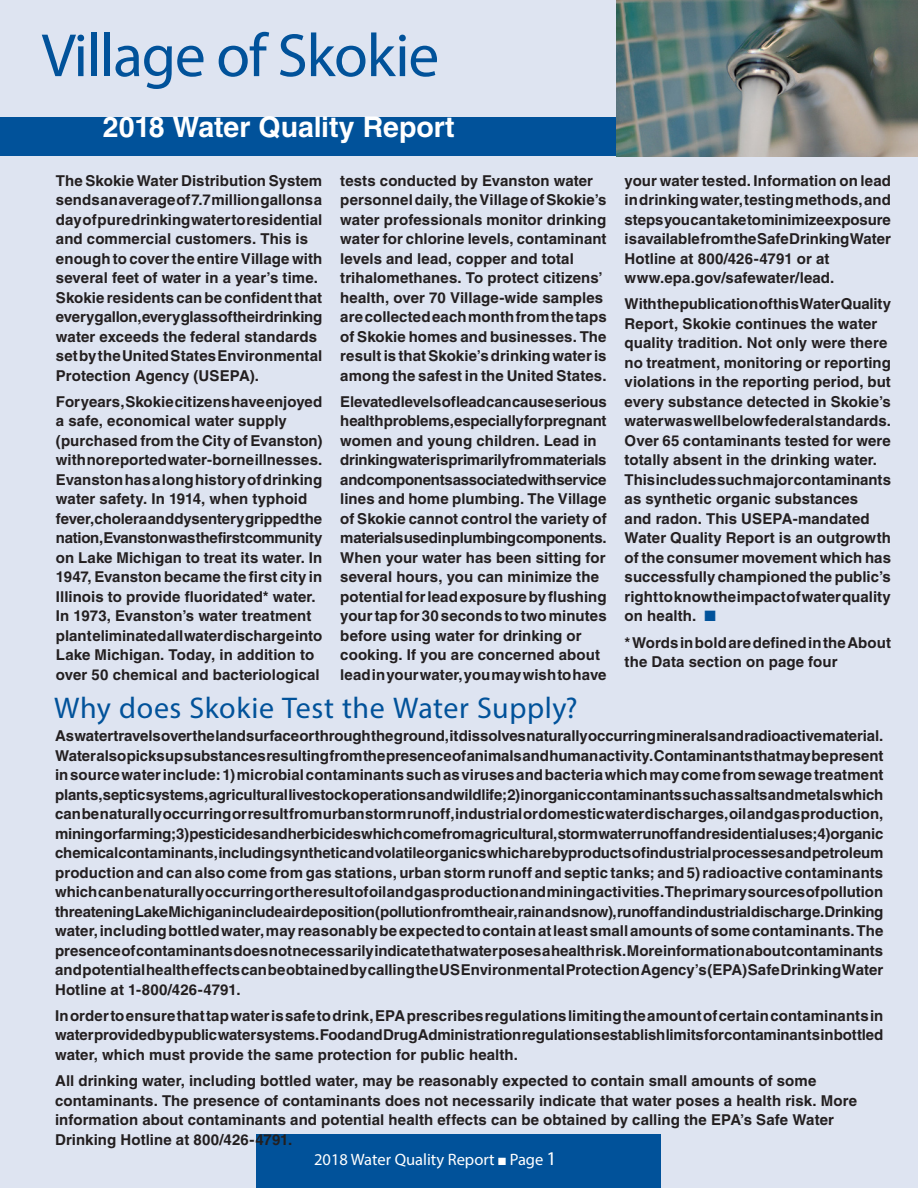
<style>
.page{position:relative;width:918px;height:1188px;background:#dee4f1}
.page>*{position:absolute;margin:0;border:0;box-sizing:border-box;transform-origin:0 0}
.t1{font:61.5px "Myriad Pro";letter-spacing:-.02em;color:#01529a}
.t2{font:30px "Myriad Pro";letter-spacing:.02em;color:#01529a}
.t3{font:700 28.5px "Helvetica LT Std";letter-spacing:-.005em;color:#fff}
.t4{font:16.5px "Myriad Pro";color:#fff}
.t5{font:700 15px/19.5px "Helvetica LT Std";letter-spacing:.005em;color:#231f20}
.s1{color:#01529a}
.s2{font-size:19.5px}
</style>
<div class="page">
<div style="left:0;top:117px;width:918px;height:39px;background:#01529a"></div>
<img style="left:616px;top:0;width:302px;height:156px">
<div style="left:256px;top:1134px;width:406px;height:54px;background:#01529a"></div>
<p class="t1" style="left:42px;top:18px;width:399px">Village of Skokie</p>
<p class="t3" style="left:103px;top:110px;width:353px">2018 Water Quality Report</p>
<p class="t5" style="left:56px;top:170px;width:268px">The Skokie Water Distribution System sends an average of 7.7 million gallons a day of pure drinking water to residential and commercial customers. This is enough to cover the entire Village with several feet of water in a year’s time.<br>Skokie residents can be confident that every gallon, every glass of their drinking water exceeds the federal standards set by the United States Environmental Protection Agency (USEPA).</p>
<p class="t5" style="left:56px;top:391px;width:268px">For years, Skokie citizens have enjoyed a safe, economical water supply (purchased from the City of Evanston) with no reported water-borne illnesses.<br>Evanston has a long history of drinking water safety. In 1914, when typhoid fever, cholera and dysentery gripped the nation, Evanston was the first community on Lake Michigan to treat its water. In 1947, Evanston became the first city in Illinois to provide fluoridated* water.<br>In 1973, Evanston’s water treatment plant eliminated all water discharge into Lake Michigan. Today, in addition to over 50 chemical and bacteriological</p>
<p class="t5" style="left:340px;top:170px;width:268px">tests conducted by Evanston water personnel daily, the Village of Skokie’s water professionals monitor drinking water for chlorine levels, contaminant levels and lead, copper and total trihalomethanes. To protect citizens’ health, over 70 Village-wide samples are collected each month from the taps of Skokie homes and businesses. The result is that Skokie’s drinking water is among the safest in the United States.</p>
<p class="t5" style="left:340px;top:391px;width:268px">Elevated levels of lead can cause serious health problems, especially for pregnant women and young children. Lead in drinking water is primarily from materials and components associated with service lines and home plumbing. The Village of Skokie cannot control the variety of materials used in plumbing components.<br>When your water has been sitting for several hours, you can minimize the potential for lead exposure by flushing your tap for 30 seconds to two minutes before using water for drinking or cooking. If you are concerned about lead in your water, you may wish to have</p>
<p class="t2" style="left:54px;top:689px;width:525px">Why does Skokie Test the Water Supply?</p>
<p class="t5" style="left:625px;top:170px;width:268px">your water tested. Information on lead in drinking water, testing methods, and steps you can take to minimize exposure is available from the Safe Drinking Water Hotline at 800/426-4791 or at www.epa.gov/safewater/lead.</p>
<p class="t5" style="left:625px;top:294px;width:268px">With the publication of this Water Quality Report, Skokie continues the water quality tradition. Not only were there no treatment, monitoring or reporting violations in the reporting period, but every substance detected in Skokie’s water was well below federal standards.<br>Over 65 contaminants tested for were totally absent in the drinking water.<br>This includes such major contaminants as synthetic organic substances<br>and radon. This USEPA-mandated Water Quality Report is an outgrowth of the consumer movement which has successfully championed the public’s right to know the impact of water quality on health. <span class="s1">■</span></p>
<p class="t5" style="left:625px;top:632px;width:268px">* Words in bold are defined in the About the Data section on page four</p>
<p class="t5" style="left:55px;top:726px;width:830px;text-align:justify">As water travels over the land surface or through the ground, it dissolves naturally occurring minerals and radioactive material.<br>Water also picks up substances resulting from the presence of animals and human activity. Contaminants that may be present in source water include: 1) microbial contaminants such as viruses and bacteria which may come from sewage treatment plants, septic systems, agricultural livestock operations and wildlife; 2) inorganic contaminants such as salts and metals which can be naturally occurring or result from urban storm runoff, industrial or domestic water discharges, oil and gas production, mining or farming; 3) pesticides and herbicides which come from agricultural, storm water runoff and residential uses; 4) organic chemical contaminants, including synthetic and volatile organics which are byproducts of industrial processes and petroleum production and can also come from gas stations, urban storm runoff and septic tanks; and 5) radioactive contaminants which can be naturally occurring or the result of oil and gas production and mining activities. The primary sources of pollution threatening Lake Michigan include air deposition (pollution from the air, rain and snow), runoff and industrial discharge. Drinking water, including bottled water, may reasonably be expected to contain at least small amounts of some contaminants. The presence of contaminants does not necessarily indicate that water poses a health risk. More information about contaminants and potential health effects can be obtained by calling the US Environmental Protection Agency’s (EPA) Safe Drinking Water Hotline at 1-800/426-4791.</p>
<p class="t5" style="left:55px;top:1006px;width:830px;text-align:justify">In order to ensure that tap water is safe to drink, EPA prescribes regulations limiting the amount of certain contaminants in water provided by public water systems. Food and Drug Administration regulations establish limits for contaminants in bottled water, which must provide the same protection for public health.</p>
<p class="t5" style="left:55px;top:1071px;width:803px">All drinking water, including bottled water, may be reasonably expected to contain small amounts of some contaminants. The presence of contaminants does not necessarily indicate that water poses a health risk. More information about contaminants and potential health effects can be obtained by calling the EPA’s Safe Water Drinking Hotline at 800/426-4791.</p>
<p class="t4" style="left:314px;top:1149px;width:244px">2018 Water Quality Report ■ Page <span class="s2">1</span></p>
</div>
